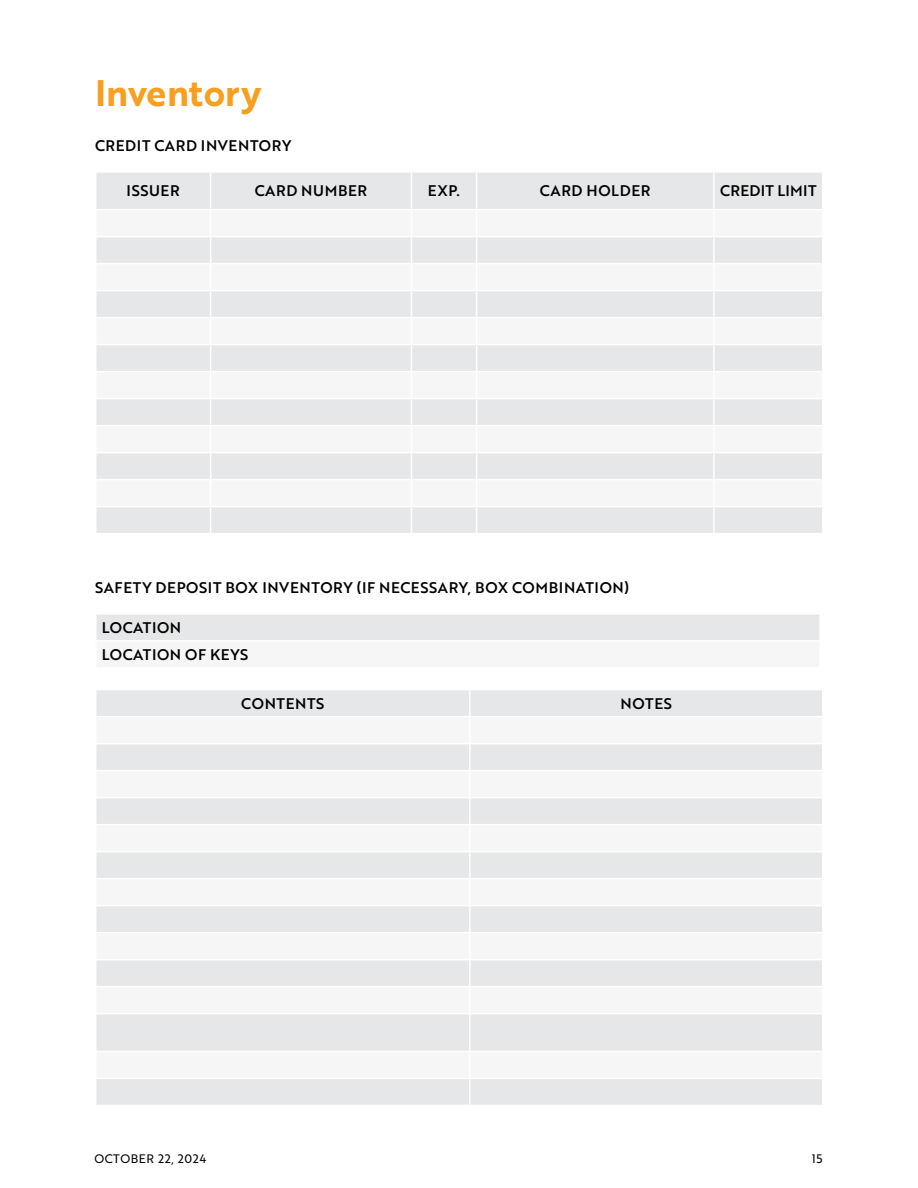
<style>
.page{position:relative;width:918px;height:1188px;background:#fff}
.page>*{position:absolute;margin:0;border:0;box-sizing:border-box;transform-origin:0 0}
.t1{font:36px "Brother 1816 Bold";color:#f99f20}
.t2{font:15px/27px "Brother 1816 Medium";letter-spacing:.04em;color:#000}
.t3{font:15px "Brother 1816 Medium";letter-spacing:.02em;color:#000}
.t4{font:12px "Brother 1816 Regular";letter-spacing:.04em;color:#000}
</style>
<div class="page">
<div style="left:97px;top:173px;width:725px;height:360px;background:#e6e7e8"></div>
<svg style="left:97px;top:210px;width:725px;height:296px;fill:#f6f6f6"></svg>
<hr style="left:210px;top:173px;width:1px;height:36px;background:#fff">
<hr style="left:411px;top:173px;width:1px;height:36px;background:#fff">
<hr style="left:476px;top:173px;width:1px;height:36px;background:#fff">
<hr style="left:713px;top:173px;width:2px;height:36px;background:#fff">
<hr style="left:95px;top:209px;width:116px;height:1px;background:#fff">
<hr style="left:211px;top:209px;width:200px;height:1px;background:#fff">
<hr style="left:411px;top:209px;width:66px;height:1px;background:#fff">
<hr style="left:477px;top:209px;width:237px;height:1px;background:#fff">
<hr style="left:714px;top:209px;width:110px;height:1px;background:#fff">
<hr style="left:713px;top:210px;width:2px;height:26px;background:#fff">
<hr style="left:95px;top:236px;width:116px;height:1px;background:#fff">
<hr style="left:211px;top:236px;width:200px;height:1px;background:#fff">
<hr style="left:411px;top:236px;width:66px;height:1px;background:#fff">
<hr style="left:477px;top:236px;width:237px;height:1px;background:#fff">
<hr style="left:714px;top:236px;width:110px;height:1px;background:#fff">
<hr style="left:713px;top:237px;width:2px;height:26px;background:#fff">
<hr style="left:95px;top:263px;width:116px;height:1px;background:#fff">
<hr style="left:211px;top:263px;width:200px;height:1px;background:#fff">
<hr style="left:411px;top:263px;width:66px;height:1px;background:#fff">
<hr style="left:477px;top:263px;width:237px;height:1px;background:#fff">
<hr style="left:714px;top:263px;width:110px;height:1px;background:#fff">
<hr style="left:713px;top:264px;width:2px;height:26px;background:#fff">
<hr style="left:95px;top:290px;width:116px;height:1px;background:#fff">
<hr style="left:211px;top:290px;width:200px;height:1px;background:#fff">
<hr style="left:411px;top:290px;width:66px;height:1px;background:#fff">
<hr style="left:477px;top:290px;width:237px;height:1px;background:#fff">
<hr style="left:714px;top:290px;width:110px;height:1px;background:#fff">
<hr style="left:713px;top:291px;width:2px;height:26px;background:#fff">
<hr style="left:95px;top:317px;width:116px;height:1px;background:#fff">
<hr style="left:211px;top:317px;width:200px;height:1px;background:#fff">
<hr style="left:411px;top:317px;width:66px;height:1px;background:#fff">
<hr style="left:477px;top:317px;width:237px;height:1px;background:#fff">
<hr style="left:714px;top:317px;width:110px;height:1px;background:#fff">
<hr style="left:713px;top:318px;width:2px;height:26px;background:#fff">
<hr style="left:95px;top:344px;width:116px;height:1px;background:#fff">
<hr style="left:211px;top:344px;width:200px;height:1px;background:#fff">
<hr style="left:411px;top:344px;width:66px;height:1px;background:#fff">
<hr style="left:477px;top:344px;width:237px;height:1px;background:#fff">
<hr style="left:714px;top:344px;width:110px;height:1px;background:#fff">
<hr style="left:713px;top:345px;width:2px;height:26px;background:#fff">
<hr style="left:95px;top:371px;width:116px;height:1px;background:#fff">
<hr style="left:211px;top:371px;width:200px;height:1px;background:#fff">
<hr style="left:411px;top:371px;width:66px;height:1px;background:#fff">
<hr style="left:477px;top:371px;width:237px;height:1px;background:#fff">
<hr style="left:714px;top:371px;width:110px;height:1px;background:#fff">
<hr style="left:713px;top:372px;width:2px;height:26px;background:#fff">
<hr style="left:95px;top:398px;width:116px;height:1px;background:#fff">
<hr style="left:211px;top:398px;width:200px;height:1px;background:#fff">
<hr style="left:411px;top:398px;width:66px;height:1px;background:#fff">
<hr style="left:477px;top:398px;width:237px;height:1px;background:#fff">
<hr style="left:714px;top:398px;width:110px;height:1px;background:#fff">
<hr style="left:713px;top:399px;width:2px;height:26px;background:#fff">
<hr style="left:95px;top:425px;width:116px;height:1px;background:#fff">
<hr style="left:211px;top:425px;width:200px;height:1px;background:#fff">
<hr style="left:411px;top:425px;width:66px;height:1px;background:#fff">
<hr style="left:477px;top:425px;width:237px;height:1px;background:#fff">
<hr style="left:714px;top:425px;width:110px;height:1px;background:#fff">
<hr style="left:713px;top:426px;width:2px;height:26px;background:#fff">
<hr style="left:95px;top:452px;width:116px;height:1px;background:#fff">
<hr style="left:211px;top:452px;width:200px;height:1px;background:#fff">
<hr style="left:411px;top:452px;width:66px;height:1px;background:#fff">
<hr style="left:477px;top:452px;width:237px;height:1px;background:#fff">
<hr style="left:714px;top:452px;width:110px;height:1px;background:#fff">
<hr style="left:713px;top:453px;width:2px;height:26px;background:#fff">
<hr style="left:95px;top:479px;width:116px;height:1px;background:#fff">
<hr style="left:211px;top:479px;width:200px;height:1px;background:#fff">
<hr style="left:411px;top:479px;width:66px;height:1px;background:#fff">
<hr style="left:477px;top:479px;width:237px;height:1px;background:#fff">
<hr style="left:714px;top:479px;width:110px;height:1px;background:#fff">
<hr style="left:713px;top:480px;width:2px;height:26px;background:#fff">
<hr style="left:95px;top:506px;width:116px;height:1px;background:#fff">
<hr style="left:211px;top:506px;width:200px;height:1px;background:#fff">
<svg style="left:210px;top:210px;width:1px;height:323px"></svg>
<hr style="left:411px;top:506px;width:66px;height:1px;background:#fff">
<svg style="left:411px;top:210px;width:1px;height:323px"></svg>
<hr style="left:477px;top:506px;width:237px;height:1px;background:#fff">
<svg style="left:476px;top:210px;width:1px;height:323px"></svg>
<hr style="left:714px;top:506px;width:110px;height:1px;background:#fff">
<hr style="left:713px;top:507px;width:2px;height:26px;background:#fff">
<div style="left:96px;top:614px;width:724px;height:27px;background:#e6e7e8"></div>
<div style="left:96px;top:641px;width:724px;height:27px;background:#f6f6f6"></div>
<hr style="left:95px;top:640px;width:726px;height:2px;background:#fff">
<hr style="left:95px;top:613px;width:726px;height:2px;background:#fff">
<hr style="left:95px;top:615px;width:2px;height:25px;background:#fff">
<hr style="left:819px;top:615px;width:2px;height:25px;background:#fff">
<hr style="left:95px;top:642px;width:2px;height:25px;background:#fff">
<hr style="left:819px;top:642px;width:2px;height:25px;background:#fff">
<hr style="left:95px;top:667px;width:726px;height:2px;background:#fff">
<div style="left:97px;top:690px;width:725px;height:415px;background:#e6e7e8"></div>
<svg style="left:97px;top:717px;width:725px;height:361px;fill:#f6f6f6"></svg>
<hr style="left:469px;top:690px;width:2px;height:26px;background:#fff">
<hr style="left:95px;top:716px;width:375px;height:1px;background:#fff">
<hr style="left:470px;top:716px;width:354px;height:1px;background:#fff">
<hr style="left:469px;top:717px;width:2px;height:26px;background:#fff">
<hr style="left:95px;top:743px;width:375px;height:1px;background:#fff">
<hr style="left:470px;top:743px;width:354px;height:1px;background:#fff">
<hr style="left:469px;top:744px;width:2px;height:26px;background:#fff">
<hr style="left:95px;top:770px;width:375px;height:1px;background:#fff">
<hr style="left:470px;top:770px;width:354px;height:1px;background:#fff">
<hr style="left:469px;top:771px;width:2px;height:26px;background:#fff">
<hr style="left:95px;top:797px;width:375px;height:1px;background:#fff">
<hr style="left:470px;top:797px;width:354px;height:1px;background:#fff">
<hr style="left:469px;top:798px;width:2px;height:26px;background:#fff">
<hr style="left:95px;top:824px;width:375px;height:1px;background:#fff">
<hr style="left:470px;top:824px;width:354px;height:1px;background:#fff">
<hr style="left:469px;top:825px;width:2px;height:26px;background:#fff">
<hr style="left:95px;top:851px;width:375px;height:1px;background:#fff">
<hr style="left:470px;top:851px;width:354px;height:1px;background:#fff">
<hr style="left:469px;top:852px;width:2px;height:26px;background:#fff">
<hr style="left:95px;top:878px;width:375px;height:1px;background:#fff">
<hr style="left:470px;top:878px;width:354px;height:1px;background:#fff">
<hr style="left:469px;top:879px;width:2px;height:26px;background:#fff">
<hr style="left:95px;top:905px;width:375px;height:1px;background:#fff">
<hr style="left:470px;top:905px;width:354px;height:1px;background:#fff">
<hr style="left:469px;top:906px;width:2px;height:26px;background:#fff">
<hr style="left:95px;top:932px;width:375px;height:1px;background:#fff">
<hr style="left:470px;top:932px;width:354px;height:1px;background:#fff">
<hr style="left:469px;top:933px;width:2px;height:26px;background:#fff">
<hr style="left:95px;top:959px;width:375px;height:1px;background:#fff">
<hr style="left:470px;top:959px;width:354px;height:1px;background:#fff">
<hr style="left:469px;top:960px;width:2px;height:26px;background:#fff">
<hr style="left:95px;top:986px;width:375px;height:1px;background:#fff">
<hr style="left:470px;top:986px;width:354px;height:1px;background:#fff">
<hr style="left:469px;top:987px;width:2px;height:26px;background:#fff">
<hr style="left:95px;top:1013px;width:375px;height:1px;background:#fff">
<hr style="left:470px;top:1013px;width:354px;height:1px;background:#fff">
<hr style="left:469px;top:1014px;width:2px;height:37px;background:#fff">
<hr style="left:95px;top:1051px;width:375px;height:1px;background:#fff">
<hr style="left:470px;top:1051px;width:354px;height:1px;background:#fff">
<hr style="left:469px;top:1052px;width:2px;height:26px;background:#fff">
<hr style="left:95px;top:1078px;width:375px;height:1px;background:#fff">
<hr style="left:470px;top:1078px;width:354px;height:1px;background:#fff">
<hr style="left:469px;top:1079px;width:2px;height:26px;background:#fff">
<h1 class="t1" style="left:95px;top:66px;width:168px">Inventory</h1>
<p class="t2" style="left:95px;top:131px;width:198px">CREDIT CARD INVENTORY</p>
<p class="t2" style="left:127px;top:177px;width:55px">ISSUER</p>
<p class="t2" style="left:255px;top:177px;width:114px">CARD NUMBER</p>
<p class="t2" style="left:428px;top:177px;width:34px">EXP.</p>
<p class="t2" style="left:540px;top:177px;width:112px">CARD HOLDER</p>
<p class="t3" style="left:720px;top:179px;width:98px">CREDIT LIMIT</p>
<p class="t2" style="left:95px;top:573px;width:536px">SAFETY DEPOSIT BOX INVENTORY (IF NECESSARY, BOX COMBINATION)</p>
<p class="t2" style="left:102px;top:613px;width:148px">LOCATION<br>LOCATION OF KEYS</p>
<p class="t2" style="left:241px;top:689px;width:85px">CONTENTS</p>
<p class="t2" style="left:621px;top:689px;width:53px">NOTES</p>
<p class="t4" style="left:94px;top:1150px;width:113px">OCTOBER 22, 2024</p>
<p class="t4" style="left:812px;top:1150px;width:12px">15</p>
</div>
